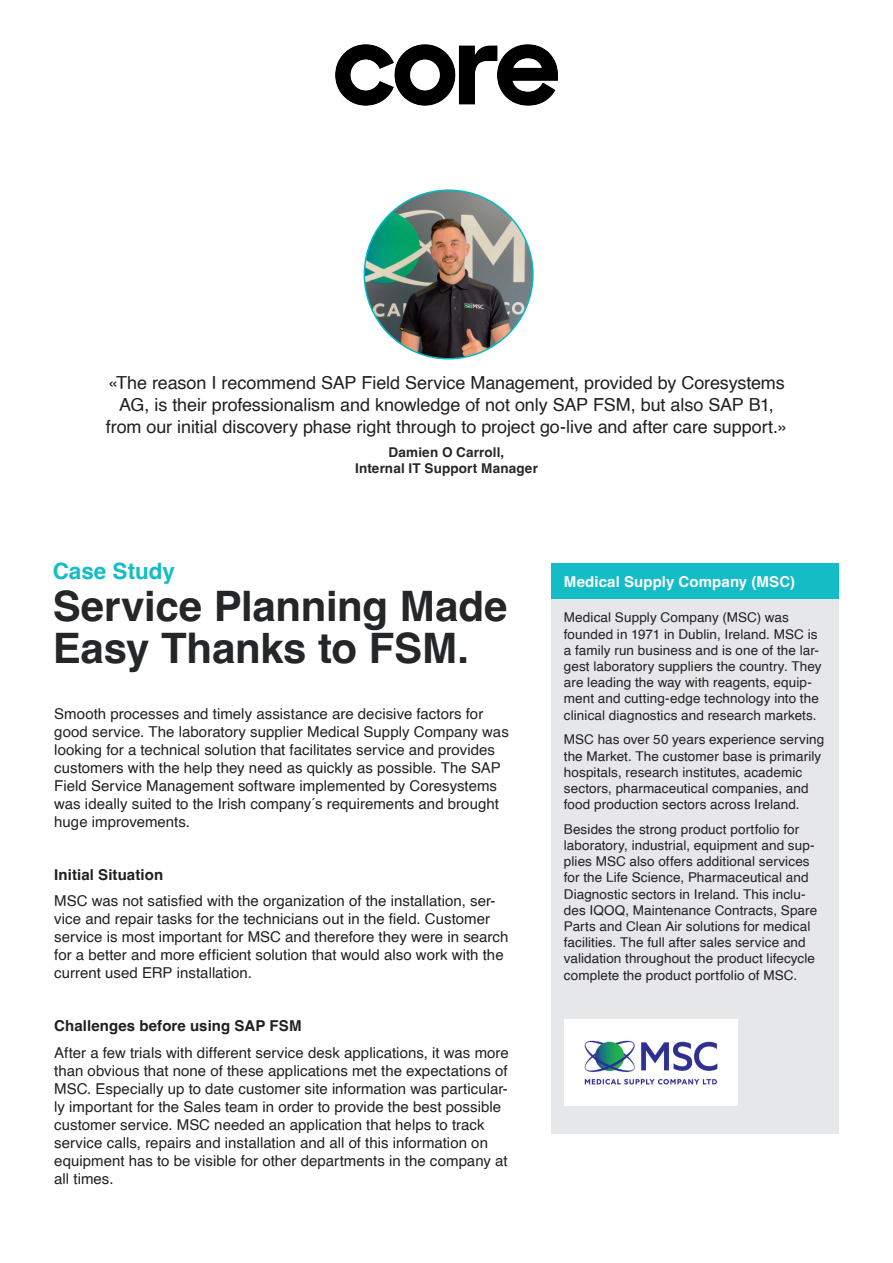
<style>
.page{position:relative;width:893px;height:1263px;background:#fff}
.page>*{position:absolute;margin:0;border:0;box-sizing:border-box;transform-origin:0 0}
.Titel{font:700 42px/42px "Helvetica";letter-spacing:-.005em;color:#242628}
.Titel-2{font:700 22.5px "Helvetica";color:#14bcc6}
.Statement{font:18px/21.6px "Helvetica";letter-spacing:-.005em;color:#231f20;text-align:center}
.Body{font:15px/18px "Helvetica";color:#231f20}
.Body-2{font:700 15px "Helvetica";letter-spacing:.005em;color:#231f20}
.Box_Titel{font:700 15px "Helvetica";letter-spacing:.005em;color:#fff}
.Body-3{font:13.5px/16.2px "Helvetica";letter-spacing:.005em;color:#231f20}
.Statement_Name{font:700 13.5px/16.2px "Helvetica";letter-spacing:.01em;color:#242628;text-align:center}
</style>
<div class="page">
<div style="left:551px;top:563px;width:288px;height:36px;background:#14bcc6"></div>
<div style="left:551px;top:599px;width:288px;height:535px;background:#e6e7e9"></div>
<img style="left:364px;top:190px;width:169px;height:169px;border-radius:84px">
<img style="left:564px;top:1019px;width:174px;height:86px">
<img style="left:335px;top:44px;width:223px;height:150px">
<p class="Statement" style="left:106px;top:373px;width:683px">«The reason I recommend SAP Field Service Management, provided by Coresystems<br>AG, is their professionalism and knowledge of not only SAP FSM, but also SAP B1, from our initial discovery phase right through to project go-live and after care support.»</p>
<p class="Statement_Name" style="left:355px;top:446px;width:184px">Damien O Carroll,<br>Internal IT Support Manager</p>
<p class="Titel-2" style="left:53px;top:557px;width:124px">Case Study</p>
<p class="Titel" style="left:53px;top:590px;width:456px">Service Planning Made<br>Easy Thanks to FSM.</p>
<p class="Body" style="left:54px;top:705px;width:456px">Smooth processes and timely assistance are decisive factors for good service. The laboratory supplier Medical Supply Company was looking for a technical solution that facilitates service and provides customers with the help they need as quickly as possible. The SAP Field Service Management software implemented by Coresystems was ideally suited to the Irish company´s requirements and brought huge improvements.</p>
<p class="Body-2" style="left:54px;top:865px;width:110px">Initial Situation</p>
<p class="Body" style="left:54px;top:892px;width:456px">MSC was not satisfied with the organization of the installation, ser&shy;vice and repair tasks for the technicians out in the field. Customer service is most important for MSC and therefore they were in search for a better and more efficient solution that would also work with the current used ERP installation.</p>
<p class="Body-2" style="left:54px;top:1017px;width:249px">Challenges before using SAP FSM</p>
<p class="Body" style="left:54px;top:1044px;width:456px">After a few trials with different service desk applications, it was more than obvious that none of these applications met the expectations of MSC. Especially up to date customer site information was particular&shy;ly important for the Sales team in order to provide the best possible customer service. MSC needed an application that helps to track service calls, repairs and installation and all of this information on equipment has to be visible for other departments in the company at all times.</p>
<p class="Box_Titel" style="left:564px;top:572px;width:233px">Medical Supply Company (MSC)</p>
<p class="Body-3" style="left:564px;top:610px;width:259px">Medical Supply Company (MSC) was founded in 1971 in Dublin, Ireland. MSC is a family run business and is one of the lar&shy;gest laboratory suppliers the country. They are leading the way with reagents, equip&shy;ment and cutting-edge technology into the clinical diagnostics and research markets.</p>
<p class="Body-3" style="left:564px;top:732px;width:262px">MSC has over 50 years experience serving the Market. The customer base is primarily hospitals, research institutes, academic sectors, pharmaceutical companies, and food production sectors across Ireland.</p>
<p class="Body-3" style="left:564px;top:821px;width:255px">Besides the strong product portfolio for laboratory, industrial, equipment and sup&shy;plies MSC also offers additional services for the Life Science, Pharmaceutical and Diagnostic sectors in Ireland. This inclu&shy;des IQOQ, Maintenance Contracts, Spare Parts and Clean Air solutions for medical facilities. The full after sales service and validation throughout the product lifecycle complete the product portfolio of MSC.</p>
</div>
